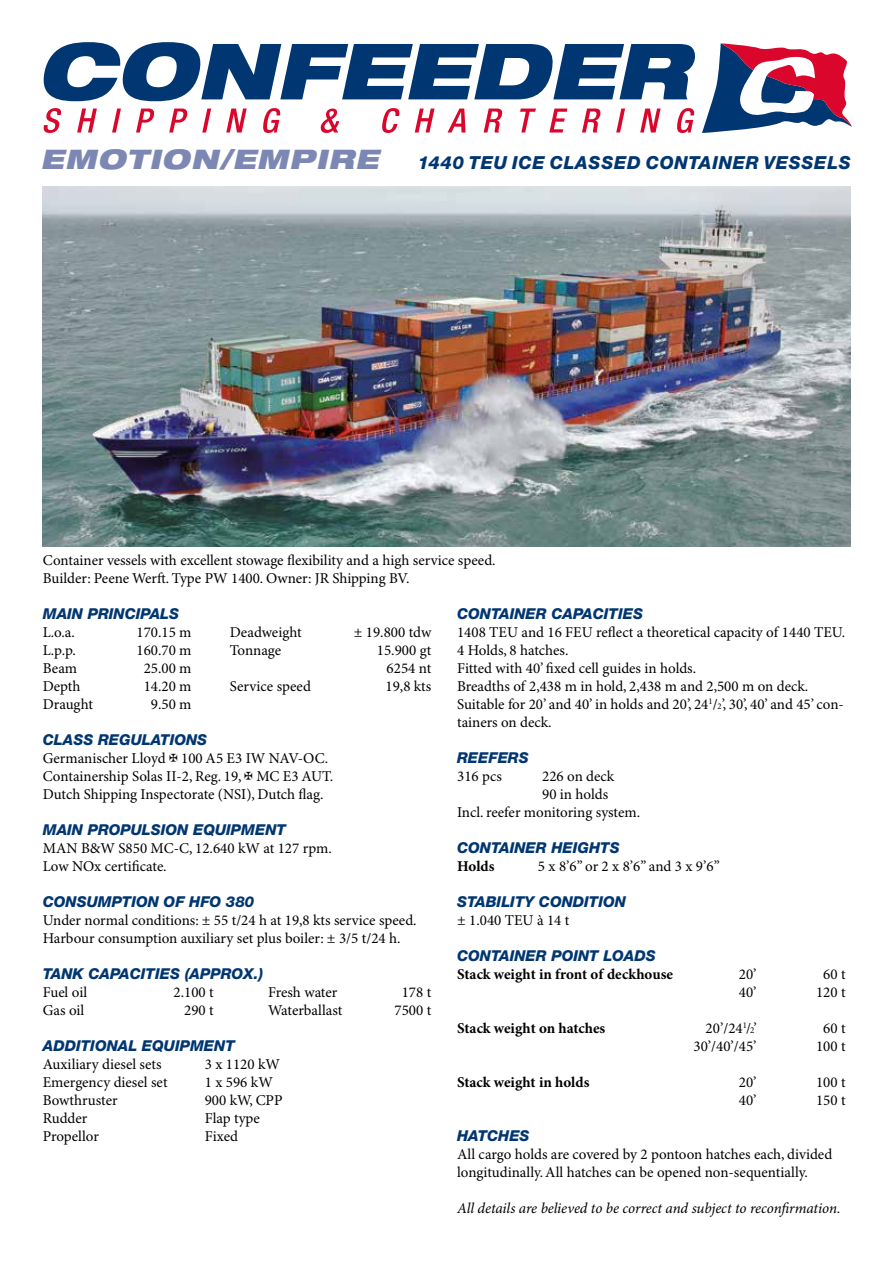
<style>
.page{position:relative;width:893px;height:1263px;background:#fff}
.page>*{position:absolute;margin:0;border:0;box-sizing:border-box;transform-origin:0 0}
.t1{font:italic 900 expanded 27px "Helvetica Neue";letter-spacing:.04em;color:#7c88b3}
.t2{font:italic 800 18px "Helvetica Neue";letter-spacing:.04em;color:#003671}
.t3{font:15px/18px "Minion Pro";color:#000}
.t4{font:italic 800 15px "Helvetica Neue";color:#003671}
.t5{font:700 15px "Minion Pro";color:#000}
.t6{font:italic 15px "Minion Pro";letter-spacing:-.005em;color:#000}
.s1{font-size:8.7px}
.s2{font-size:9px}
</style>
<div class="page">
<svg style="left:43px;top:42px;width:652px;height:59px"></svg>
<svg style="left:702px;top:43px;width:150px;height:90px"></svg>
<svg style="left:43px;top:108px;width:19px;height:25px"></svg>
<svg style="left:77px;top:109px;width:20px;height:24px"></svg>
<svg style="left:112px;top:109px;width:9px;height:24px"></svg>
<svg style="left:136px;top:109px;width:19px;height:24px"></svg>
<svg style="left:169px;top:109px;width:19px;height:24px"></svg>
<svg style="left:202px;top:109px;width:9px;height:24px"></svg>
<svg style="left:226px;top:109px;width:21px;height:24px"></svg>
<svg style="left:263px;top:108px;width:18px;height:25px"></svg>
<svg style="left:320px;top:109px;width:19px;height:24px"></svg>
<svg style="left:382px;top:108px;width:18px;height:25px"></svg>
<svg style="left:415px;top:109px;width:19px;height:24px"></svg>
<svg style="left:447px;top:109px;width:18px;height:24px"></svg>
<svg style="left:484px;top:109px;width:19px;height:24px"></svg>
<svg style="left:520px;top:109px;width:16px;height:24px"></svg>
<svg style="left:549px;top:109px;width:18px;height:24px"></svg>
<svg style="left:582px;top:109px;width:19px;height:24px"></svg>
<svg style="left:616px;top:109px;width:9px;height:24px"></svg>
<svg style="left:640px;top:109px;width:21px;height:24px"></svg>
<svg style="left:677px;top:108px;width:17px;height:25px"></svg>
<img style="left:43px;top:187px;width:808px;height:360px">
<h1 class="t1" style="left:41px;top:141px;width:339px">EMOTION/EMPIRE</h1>
<p class="t2" style="left:418px;top:151px;width:434px">1440 TEU ICE CLASSED CONTAINER VESSELS</p>
<p class="t3" style="left:43px;top:551px;width:454px">Container vessels with excellent stowage flexibility and a high service speed.<br>Builder: Peene Werft. Type PW 1400. Owner: JR Shipping BV.</p>
<p class="t4" style="left:43px;top:604px;width:138px">MAIN PRINCIPALS</p>
<p class="t3" style="left:43px;top:623px;width:34px">L.o.a.</p>
<p class="t3" style="left:136px;top:623px;width:57px">170.15 m</p>
<p class="t3" style="left:230px;top:623px;width:73px">Deadweight</p>
<p class="t3" style="left:354px;top:623px;width:79px">± 19.800 tdw</p>
<p class="t3" style="left:43px;top:641px;width:35px">L.p.p.</p>
<p class="t3" style="left:136px;top:641px;width:57px">160.70 m</p>
<p class="t3" style="left:230px;top:641px;width:53px">Tonnage</p>
<p class="t3" style="left:377px;top:641px;width:56px">15.900 gt</p>
<p class="t3" style="left:43px;top:659px;width:36px">Beam</p>
<p class="t3" style="left:144px;top:659px;width:49px">25.00 m</p>
<p class="t3" style="left:387px;top:659px;width:46px">6254 nt</p>
<p class="t3" style="left:43px;top:677px;width:39px">Depth</p>
<p class="t3" style="left:144px;top:677px;width:49px">14.20 m</p>
<p class="t3" style="left:230px;top:677px;width:83px">Service speed</p>
<p class="t3" style="left:386px;top:677px;width:47px">19,8 kts</p>
<p class="t3" style="left:43px;top:695px;width:52px">Draught</p>
<p class="t3" style="left:151px;top:695px;width:42px">9.50 m</p>
<p class="t4" style="left:43px;top:730px;width:166px">CLASS REGULATIONS</p>
<p class="t3" style="left:43px;top:749px;width:292px">Germanischer Lloyd 100 A5 E3 IW NAV-OC.<br>Containership Solas II-2, Reg. 19, MC E3 AUT.<br>Dutch Shipping Inspectorate (NSI), Dutch flag.</p>
<p class="t4" style="left:43px;top:820px;width:245px">MAIN PROPULSION EQUIPMENT</p>
<p class="t3" style="left:43px;top:839px;width:291px">MAN B&amp;W S850 MC-C, 12.640 kW at 127 rpm.<br>Low NOx certificate.</p>
<p class="t4" style="left:43px;top:892px;width:213px">CONSUMPTION OF HFO 380</p>
<p class="t3" style="left:43px;top:911px;width:375px">Under normal conditions: ± 55 t/24 h at 19,8 kts service speed.<br>Harbour consumption auxiliary set plus boiler: ± 3/5 t/24 h.</p>
<p class="t4" style="left:43px;top:964px;width:222px">TANK CAPACITIES (APPROX.)</p>
<p class="t3" style="left:43px;top:983px;width:46px">Fuel oil</p>
<p class="t3" style="left:174px;top:983px;width:42px">2.100 t</p>
<p class="t3" style="left:268px;top:983px;width:71px">Fresh water</p>
<p class="t3" style="left:402px;top:983px;width:31px">178 t</p>
<p class="t3" style="left:43px;top:1001px;width:43px">Gas oil</p>
<p class="t3" style="left:184px;top:1001px;width:31px">290 t</p>
<p class="t3" style="left:268px;top:1001px;width:76px">Waterballast</p>
<p class="t3" style="left:394px;top:1001px;width:38px">7500 t</p>
<p class="t4" style="left:43px;top:1036px;width:193px">ADDITIONAL EQUIPMENT</p>
<p class="t3" style="left:43px;top:1055px;width:120px">Auxiliary diesel sets</p>
<p class="t3" style="left:205px;top:1055px;width:77px">3 x 1120 kW</p>
<p class="t3" style="left:43px;top:1073px;width:126px">Emergency diesel set</p>
<p class="t3" style="left:205px;top:1073px;width:70px">1 x 596 kW</p>
<p class="t3" style="left:43px;top:1091px;width:76px">Bowthruster</p>
<p class="t3" style="left:205px;top:1091px;width:79px">900 kW, CPP</p>
<p class="t3" style="left:43px;top:1109px;width:46px">Rudder</p>
<p class="t3" style="left:205px;top:1109px;width:57px">Flap type</p>
<p class="t3" style="left:43px;top:1127px;width:58px">Propellor</p>
<p class="t3" style="left:205px;top:1127px;width:35px">Fixed</p>
<p class="t4" style="left:457px;top:604px;width:187px">CONTAINER CAPACITIES</p>
<p class="t3" style="left:457px;top:623px;width:390px">1408 TEU and 16 FEU reflect a theoretical capacity of 1440 TEU.<br>4 Holds, 8 hatches.<br>Fitted with 40’ fixed cell guides in holds.<br>Breadths of 2,438 m in hold, 2,438 m and 2,500 m on deck.<br>Suitable for 20’ and 40’ in holds and 20’, 24<sup>1</sup>/<span class="s1">2</span>’, 30’, 40’ and 45’ con&shy;tainers on deck.</p>
<p class="t4" style="left:457px;top:748px;width:73px">REEFERS</p>
<p class="t3" style="left:457px;top:767px;width:46px">316 pcs</p>
<p class="t3" style="left:542px;top:767px;width:74px">226 on deck</p>
<p class="t3" style="left:542px;top:785px;width:68px">90 in holds</p>
<p class="t3" style="left:457px;top:803px;width:185px">Incl. reefer monitoring system.</p>
<p class="t4" style="left:457px;top:838px;width:164px">CONTAINER HEIGHTS</p>
<p class="t5" style="left:457px;top:857px;width:39px">Holds</p>
<p class="t3" style="left:538px;top:857px;width:183px">5 x 8’6” or 2 x 8’6” and 3 x 9’6”</p>
<p class="t4" style="left:457px;top:892px;width:170px">STABILITY CONDITION</p>
<p class="t3" style="left:457px;top:911px;width:114px">± 1.040 TEU à 14 t</p>
<p class="t4" style="left:457px;top:946px;width:200px">CONTAINER POINT LOADS</p>
<p class="t5" style="left:457px;top:965px;width:217px">Stack weight in front of deckhouse</p>
<p class="t3" style="left:739px;top:965px;width:19px">20’</p>
<p class="t3" style="left:823px;top:965px;width:24px">60 t</p>
<p class="t3" style="left:739px;top:983px;width:19px">40’</p>
<p class="t3" style="left:816px;top:983px;width:31px">120 t</p>
<p class="t5" style="left:457px;top:1019px;width:150px">Stack weight on hatches</p>
<p class="t3" style="left:706px;top:1019px;width:53px">20’/24<sup>1</sup>/<span class="s2">2</span>’</p>
<p class="t3" style="left:823px;top:1019px;width:24px">60 t</p>
<p class="t3" style="left:693px;top:1037px;width:65px">30’/40’/45’</p>
<p class="t3" style="left:816px;top:1037px;width:31px">100 t</p>
<p class="t5" style="left:457px;top:1073px;width:134px">Stack weight in holds</p>
<p class="t3" style="left:739px;top:1073px;width:19px">20’</p>
<p class="t3" style="left:816px;top:1073px;width:31px">100 t</p>
<p class="t3" style="left:739px;top:1091px;width:19px">40’</p>
<p class="t3" style="left:816px;top:1091px;width:31px">150 t</p>
<p class="t4" style="left:457px;top:1126px;width:74px">HATCHES</p>
<p class="t3" style="left:457px;top:1145px;width:377px">All cargo holds are covered by 2 pontoon hatches each, divided longitudinally. All hatches can be opened non-sequentially.</p>
<p class="t6" style="left:457px;top:1199px;width:385px">All details are believed to be correct and subject to reconfirmation.</p>
</div>
